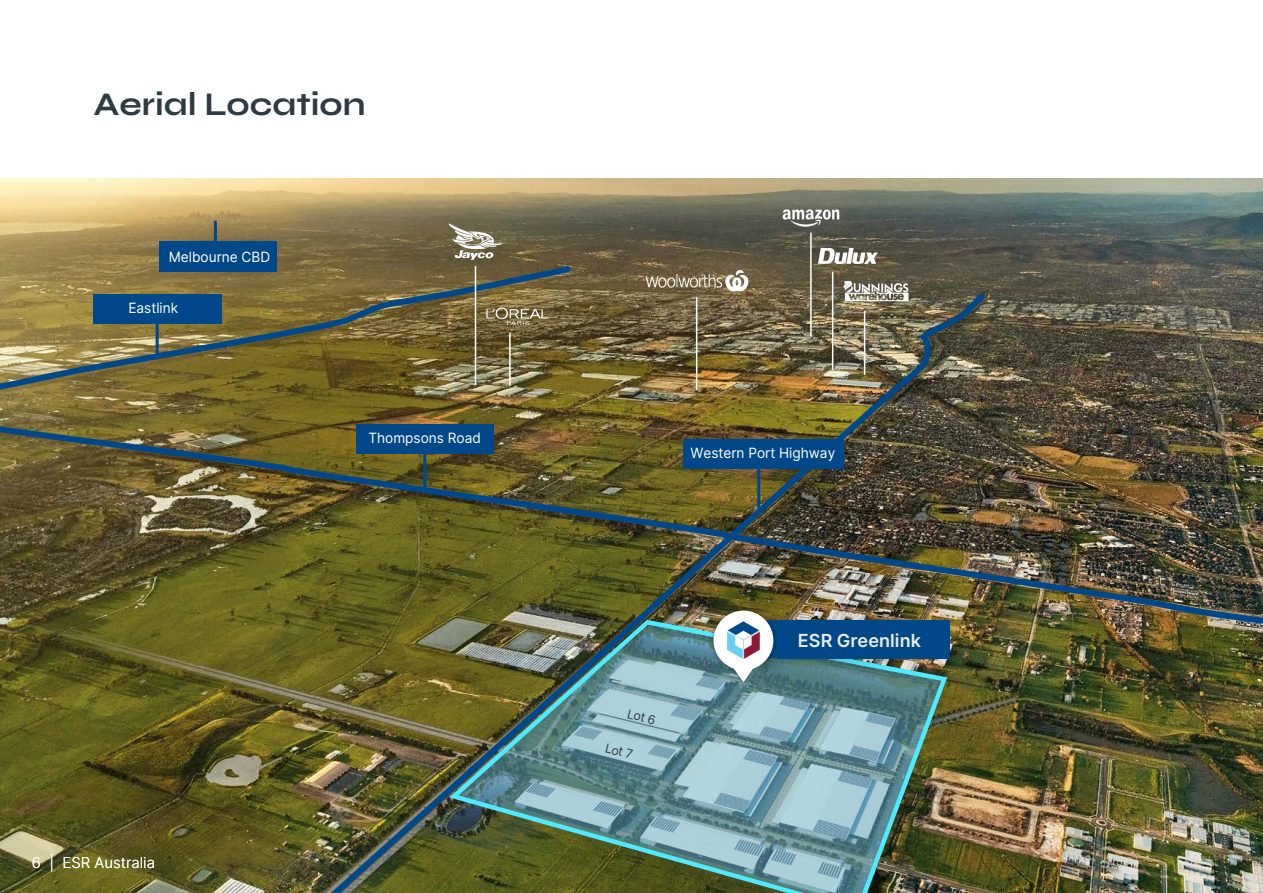
<style>
.page{position:relative;width:1263px;height:893px;background:#fff}
.page>*{position:absolute;margin:0;border:0;box-sizing:border-box;transform-origin:0 0}
.Headers{font:700 33px "Syne";color:#2e3b42}
.Subhead_-_S{font:600 18px "Inter";letter-spacing:.005em;color:#eaebec}
.t1{font:300 15px "Inter";color:#fff}
.t2{font:600 14.4px "Inter";letter-spacing:-.005em;color:#fff}
.t3{font:14.1px "Inter";color:#fff}
.Stats{font:12.45px "Inter";color:#2e3b42}
</style>
<div class="page">
<img style="left:0;top:179px;width:1263px;height:714px">
<img style="left:182px;top:288px;width:808px;height:605px">
<div style="left:159px;top:242px;width:117px;height:30px;background:#004889"></div>
<hr style="left:214px;top:221px;width:3px;height:21px;background:#004889">
<svg style="left:0;top:261px;width:575px;height:134px;background:#7a6e41"></svg>
<hr style="left:156px;top:315px;width:3px;height:41px;background:#004889">
<div style="left:93px;top:294px;width:128px;height:29px;background:#004889"></div>
<img style="left:0;top:416px;width:1263px;height:211px">
<hr style="left:757px;top:460px;width:3px;height:47px;background:#004889">
<div style="left:683px;top:439px;width:160px;height:29px;background:#004889"></div>
<hr style="left:423px;top:445px;width:3px;height:46px;background:#004889">
<div style="left:356px;top:424px;width:137px;height:29px;background:#004889"></div>
<img style="left:780px;top:616px;width:130px;height:53px">
<div style="left:745px;top:620px;width:204px;height:38px;background:#004889"></div>
<img style="left:707px;top:605px;width:73px;height:85px">
<svg style="left:713px;top:610px;width:60px;height:72px"></svg>
<hr style="left:864px;top:311px;width:1px;height:64px;background:#fff">
<hr style="left:832px;top:272px;width:1px;height:98px;background:#fff">
<hr style="left:810px;top:233px;width:2px;height:104px;background:#fff">
<hr style="left:696px;top:297px;width:1px;height:93px;background:#fff">
<hr style="left:509px;top:333px;width:2px;height:53px;background:#fff">
<hr style="left:475px;top:266px;width:1px;height:119px;background:#fff">
<img style="left:485px;top:304px;width:67px;height:21px">
<img style="left:838px;top:253px;width:75px;height:76px">
<img style="left:818px;top:249px;width:59px;height:14px">
<img style="left:446px;top:213px;width:59px;height:58px">
<img style="left:640px;top:264px;width:113px;height:32px">
<img style="left:778px;top:197px;width:66px;height:37px">
<div style="left:777px;top:623px;width:171px;height:36px;background:#004887"></div>
<p class="Headers" style="left:94px;top:83px;width:274px">Aerial Location</p>
<p class="t3" style="left:169px;top:246px;width:103px">Melbourne CBD</p>
<p class="t3" style="left:128px;top:298px;width:51px">Eastlink</p>
<p class="t1" style="left:32px;top:852px;width:125px">6 | ESR Australia</p>
<p class="t3" style="left:368px;top:428px;width:114px">Thompsons Road</p>
<p class="t3" style="left:690px;top:443px;width:146px">Western Port Highway</p>
<p class="Stats" style="left:630px;top:704px;width:30px;rotate:14deg">Lot 6</p>
<p class="Stats" style="left:608px;top:739px;width:29px;rotate:14deg">Lot 7</p>
<p class="Subhead_-_S" style="left:798px;top:627px;width:125px">ESR Greenlink</p>
<p class="t2" style="left:786px;top:628px;width:154px">ESR Green Link Estate</p>
</div>
